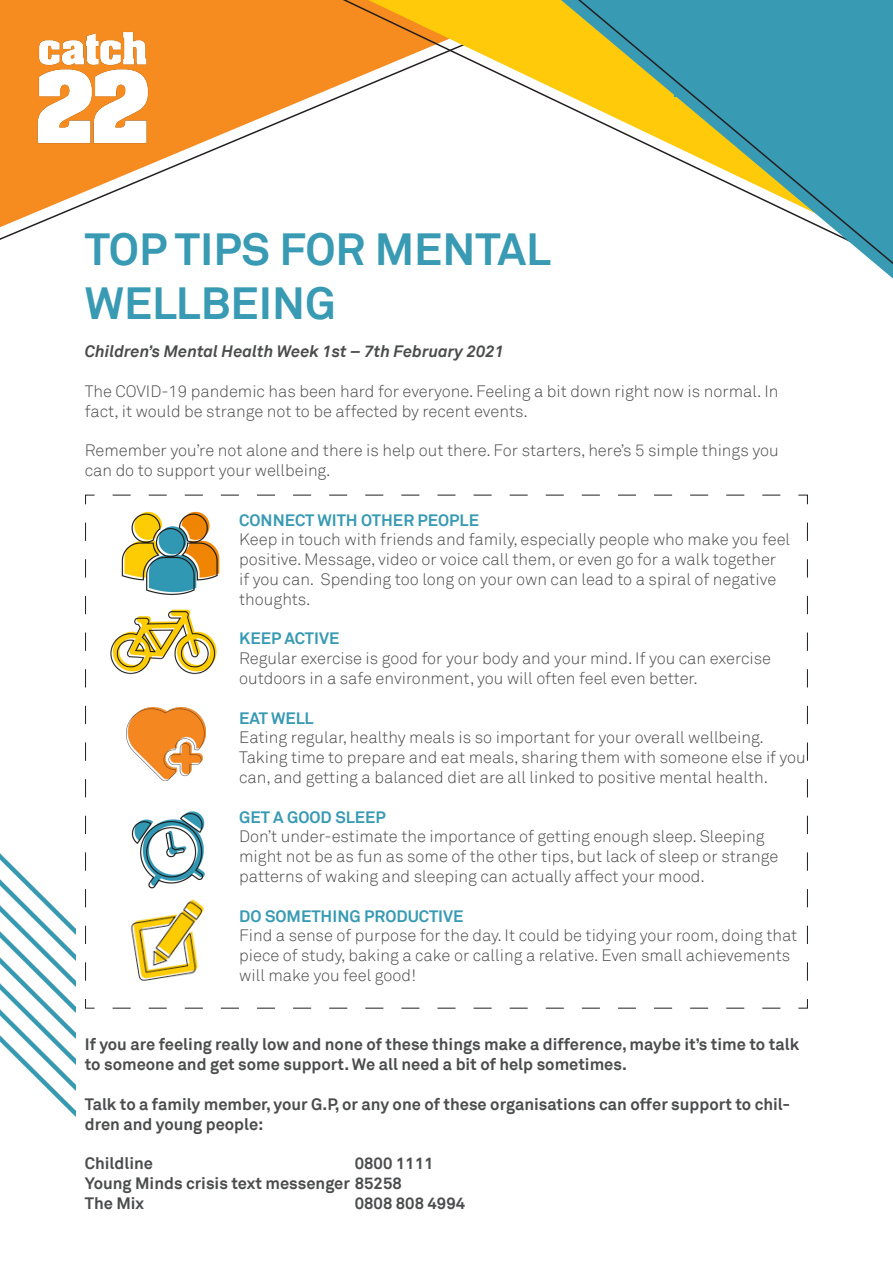
<style>
.page{position:relative;width:893px;height:1263px;background:#fff}
.page>*{position:absolute;margin:0;border:0;box-sizing:border-box;transform-origin:0 0}
.t1{font:700 45px "Akkurat";color:#389ab3}
.t2{font:300 16.5px/19.8px "Akkurat";color:#4b4c4d}
.t3{font:700 16.5px/19.8px "Akkurat";color:#4b4c4d}
.t4{font:700 16.5px "Akkurat";color:#389ab3}
.t5{font:italic 700 16.5px "Akkurat";color:#4b4c4d}
</style>
<div class="page">
<svg style="left:0;top:0;width:290px;height:227px;fill:#f68b1f"></svg>
<svg style="left:290px;top:0;width:78px;height:119px"></svg>
<img style="left:36px;top:32px;width:114px;height:111px">
<svg style="left:368px;top:0;width:159px;height:88px"></svg>
<svg style="left:527px;top:0;width:366px;height:279px"></svg>
<img style="left:0;top:853px;width:76px;height:263px">
<svg style="left:85px;top:494px;width:723px;height:515px"></svg>
<p class="t1" style="left:85px;top:221px;width:468px">TOP TIPS FOR MENTAL</p>
<p class="t1" style="left:85px;top:275px;width:253px">WELLBEING</p>
<p class="t5" style="left:85px;top:341px;width:421px">Children’s Mental Health Week 1st – 7th February 2021</p>
<p class="t2" style="left:85px;top:382px;width:695px">The COVID-19 pandemic has been hard for everyone. Feeling a bit down right now is normal. In fact, it would be strange not to be affected by recent events.</p>
<p class="t2" style="left:85px;top:441px;width:695px">Remember you’re not alone and there is help out there. For starters, here’s 5 simple things you can do to support your wellbeing.</p>
<p class="t4" style="left:239px;top:509px;width:241px">CONNECT WITH OTHER PEOPLE</p>
<p class="t2" style="left:239px;top:530px;width:552px">Keep in touch with friends and family, especially people who make you feel positive. Message, video or voice call them, or even go for a walk together if you can. Spending too long on your own can lead to a spiral of negative thoughts.</p>
<p class="t4" style="left:239px;top:628px;width:102px">KEEP ACTIVE</p>
<p class="t2" style="left:239px;top:649px;width:533px">Regular exercise is good for your body and your mind. If you can exercise outdoors in a safe environment, you will often feel even better.</p>
<p class="t4" style="left:239px;top:707px;width:76px">EAT WELL</p>
<p class="t2" style="left:239px;top:728px;width:568px">Eating regular, healthy meals is so important for your overall wellbeing.<br>Taking time to prepare and eat meals, sharing them with someone else if you can, and getting a balanced diet are all linked to positive mental health.</p>
<p class="t4" style="left:239px;top:806px;width:148px">GET A GOOD SLEEP</p>
<p class="t2" style="left:239px;top:827px;width:541px">Don’t under-estimate the importance of getting enough sleep. Sleeping might not be as fun as some of the other tips, but lack of sleep or strange patterns of waking and sleeping can actually affect your mood.</p>
<p class="t4" style="left:239px;top:905px;width:226px">DO SOMETHING PRODUCTIVE</p>
<p class="t2" style="left:239px;top:926px;width:560px">Find a sense of purpose for the day. It could be tidying your room, doing that piece of study, baking a cake or calling a relative. Even small achievements will make you feel good!</p>
<p class="t3" style="left:85px;top:1035px;width:716px">If you are feeling really low and none of these things make a difference, maybe it’s time to talk to someone and get some support. We all need a bit of help sometimes.</p>
<p class="t3" style="left:85px;top:1094px;width:707px">Talk to a family member, your G.P, or any one of these organisations can offer support to chil&shy;dren and young people:</p>
<p class="t3" style="left:85px;top:1153px;width:70px">Childline</p>
<p class="t3" style="left:355px;top:1153px;width:80px">0800 1111</p>
<p class="t3" style="left:85px;top:1173px;width:319px">Young Minds crisis text messenger 85258</p>
<p class="t3" style="left:85px;top:1193px;width:61px">The Mix</p>
<p class="t3" style="left:355px;top:1193px;width:112px">0808 808 4994</p>
</div>
